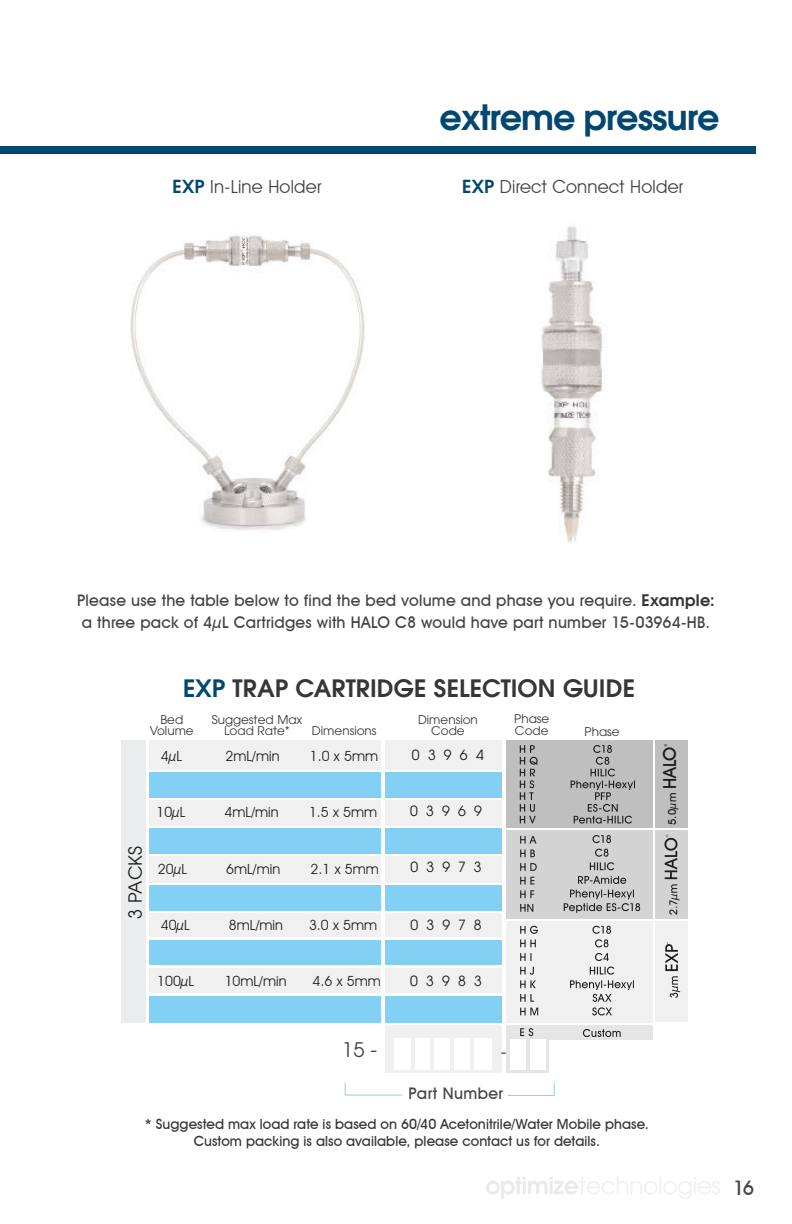
<style>
.page{position:relative;width:792px;height:1224px;background:#fff}
.page>*{position:absolute;margin:0;border:0;box-sizing:border-box;transform-origin:0 0}
.t1{font:600 35px "Avant Garde";letter-spacing:-.025em;color:#004871}
.body{font:600 24px "Avant Garde";color:#373636}
.BodyProductListing{font:20px "ITC Avant Garde Std";color:#454444}
.Body_Header{font:500 20px "Avant Garde IT Cby BT";color:#454444}
.body-2{font:18px "Avant Garde IT Cby BT";letter-spacing:.015em;color:#454444}
.BodyProductListing-2{font:18px "ITC Avant Garde Std";color:#1d1d1b}
.body-3{font:500 18px "Avant Garde IT Cby BT";color:#747373}
.Body_Header-2{font:500 16px/22px "Avant Garde IT Cby BT";letter-spacing:.015em;color:#454444}
.body-4{font:500 16px "Avant Garde IT Cby BT";letter-spacing:.025em;color:#454444}
.body-5{font:500 14px "Avant Garde IT Cby BT";letter-spacing:.005em;color:#373636}
.BodyProductListing-3{font:14px "Avant Garde IT Cby BT";color:#1d1d1b}
.body-6{font:14px "ITC Avant Garde Std";letter-spacing:.585em;color:#1d1d1b}
.BodyProductListing-4{font:12px "ITC Avant Garde Std";color:#373636}
.Title_traps_vs_guard{font:500 11px "Avant Garde IT Cby BT";color:#1d1d1b}
.Title_traps_vs_guard-2{font:500 4px "Avant Garde IT Cby BT";color:#1d1d1b}
.s1{font-family:"Avant Garde";font-weight:600;color:#004871}
.s2{font-family:"Avant Garde";font-weight:600;color:#373636}
.s3{color:#004871}
.s4{font-size:18px}
</style>
<div class="page">
<svg style="left:486px;top:1177px;width:234px;height:22px"></svg>
<div style="left:121px;top:741px;width:25px;height:282px;background:#ebecee"></div>
<div style="left:149px;top:741px;width:293px;height:281px;background:#f0f0f0"></div>
<div style="left:383px;top:741px;width:118px;height:332px;background:#f0f0f0"></div>
<div style="left:149px;top:995px;width:352px;height:28px;background:#83d0f5"></div>
<div style="left:149px;top:939px;width:352px;height:27px;background:#83d0f5"></div>
<div style="left:149px;top:884px;width:352px;height:28px;background:#83d0f5"></div>
<div style="left:149px;top:827px;width:352px;height:27px;background:#83d0f5"></div>
<div style="left:149px;top:771px;width:352px;height:28px;background:#83d0f5"></div>
<div style="left:506px;top:919px;width:181px;height:132px;background:#f0f0f0"></div>
<div style="left:506px;top:1025px;width:169px;height:48px;background:#e5e5e5"></div>
<div style="left:506px;top:830px;width:181px;height:90px;background:#d3d3d3"></div>
<svg style="left:520px;top:1028px;width:13px;height:8px"></svg>
<svg style="left:520px;top:1008px;width:18px;height:7px"></svg>
<svg style="left:520px;top:994px;width:14px;height:8px"></svg>
<svg style="left:520px;top:967px;width:16px;height:21px"></svg>
<svg style="left:520px;top:953px;width:12px;height:8px"></svg>
<svg style="left:520px;top:940px;width:16px;height:7px"></svg>
<svg style="left:520px;top:926px;width:18px;height:8px"></svg>
<svg style="left:520px;top:904px;width:13px;height:8px"></svg>
<svg style="left:520px;top:890px;width:14px;height:8px"></svg>
<svg style="left:520px;top:877px;width:14px;height:7px"></svg>
<svg style="left:520px;top:863px;width:17px;height:8px"></svg>
<svg style="left:520px;top:850px;width:15px;height:7px"></svg>
<svg style="left:520px;top:836px;width:17px;height:8px"></svg>
<svg style="left:583px;top:1029px;width:38px;height:8px"></svg>
<svg style="left:570px;top:967px;width:64px;height:48px"></svg>
<svg style="left:595px;top:953px;width:14px;height:8px"></svg>
<svg style="left:592px;top:926px;width:19px;height:21px"></svg>
<svg style="left:564px;top:890px;width:76px;height:23px"></svg>
<svg style="left:578px;top:876px;width:48px;height:8px"></svg>
<svg style="left:590px;top:849px;width:24px;height:21px"></svg>
<svg style="left:592px;top:835px;width:19px;height:8px"></svg>
<hr style="left:502px;top:919px;width:275px;height:2px;background:#fff">
<div style="left:654px;top:1022px;width:60px;height:31px;background:#fff"></div>
<div style="left:549px;top:1040px;width:127px;height:67px;background:#fff"></div>
<svg style="left:507px;top:1083px;width:48px;height:13px"></svg>
<svg style="left:344px;top:1082px;width:59px;height:14px"></svg>
<hr style="left:149px;top:770px;width:358px;height:2px;background:#fff">
<hr style="left:149px;top:798px;width:359px;height:2px;background:#fff">
<hr style="left:149px;top:883px;width:357px;height:2px;background:#fff">
<hr style="left:148px;top:938px;width:358px;height:2px;background:#fff">
<hr style="left:149px;top:826px;width:356px;height:2px;background:#fff">
<hr style="left:149px;top:854px;width:356px;height:2px;background:#fff">
<hr style="left:148px;top:911px;width:358px;height:2px;background:#fff">
<hr style="left:121px;top:1023px;width:560px;height:2px;background:#fff">
<hr style="left:148px;top:994px;width:356px;height:2px;background:#fff">
<hr style="left:382px;top:736px;width:3px;height:341px;background:#fff">
<svg style="left:664px;top:835px;width:16px;height:80px"></svg>
<svg style="left:665px;top:942px;width:15px;height:56px"></svg>
<div style="left:394px;top:1038px;width:97px;height:31px;background:#fff"></div>
<div style="left:510px;top:1040px;width:36px;height:30px;background:#fff"></div>
<hr style="left:411px;top:1032px;width:3px;height:40px;background:#f0f0f0">
<hr style="left:431px;top:1031px;width:3px;height:41px;background:#f0f0f0">
<hr style="left:451px;top:1032px;width:3px;height:40px;background:#f0f0f0">
<hr style="left:471px;top:1032px;width:3px;height:40px;background:#f0f0f0">
<hr style="left:526px;top:1038px;width:3px;height:34px;background:#e5e5e5">
<div style="left:0;top:146px;width:756px;height:7px;background:#004871"></div>
<div style="left:506px;top:741px;width:181px;height:87px;background:#bfbfbf"></div>
<svg style="left:520px;top:745px;width:18px;height:78px"></svg>
<svg style="left:571px;top:745px;width:64px;height:79px"></svg>
<hr style="left:653px;top:728px;width:2px;height:330px;background:#fff">
<img style="left:130px;top:235px;width:235px;height:296px">
<img style="left:541px;top:226px;width:62px;height:316px">
<hr style="left:148px;top:966px;width:358px;height:2px;background:#fff">
<p class="t1" style="left:439px;top:94px;width:282px">extreme pressure</p>
<p class="body-2" style="left:172px;top:176px;width:151px"><span class="s1">EXP</span> In-Line Holder</p>
<p class="body-2" style="left:462px;top:176px;width:223px"><span class="s1">EXP</span> Direct Connect Holder</p>
<p class="Body_Header-2" style="left:77px;top:589px;width:639px">Please use the table below to find the bed volume and phase you require. <span class="s2">Example: </span>a three pack of 4µL Cartridges with HALO C8 would have part number 15-03964-HB.</p>
<p class="body" style="left:183px;top:672px;width:454px"><span class="s3">EXP</span> TRAP CARTRIDGE SELECTION GUIDE</p>
<p class="BodyProductListing-4" style="left:160px;top:712px;width:24px">Bed</p>
<p class="BodyProductListing-4" style="left:150px;top:724px;width:45px">Volume</p>
<p class="BodyProductListing-4" style="left:212px;top:712px;width:92px">Suggested Max</p>
<p class="BodyProductListing-4" style="left:224px;top:724px;width:67px">Load Rate*</p>
<p class="BodyProductListing-4" style="left:312px;top:723px;width:66px">Dimensions</p>
<p class="BodyProductListing-4" style="left:418px;top:712px;width:61px">Dimension</p>
<p class="BodyProductListing-4" style="left:431px;top:724px;width:35px">Code</p>
<p class="BodyProductListing-4" style="left:514px;top:711px;width:37px">Phase</p>
<p class="BodyProductListing-4" style="left:515px;top:723px;width:35px">Code</p>
<p class="BodyProductListing-4" style="left:585px;top:724px;width:37px">Phase</p>
<p class="BodyProductListing-3" style="left:161px;top:748px;width:23px">4µL</p>
<p class="BodyProductListing-3" style="left:226px;top:748px;width:55px">2mL/min</p>
<p class="BodyProductListing-3" style="left:310px;top:748px;width:70px">1.0 x 5mm</p>
<p class="BodyProductListing-3" style="left:156px;top:804px;width:31px">10µL</p>
<p class="BodyProductListing-3" style="left:225px;top:804px;width:55px">4mL/min</p>
<p class="BodyProductListing-3" style="left:309px;top:804px;width:70px">1.5 x 5mm</p>
<p class="body-6" style="left:412px;top:746px;width:74px">03964</p>
<p class="body-6" style="left:410px;top:803px;width:73px">03969</p>
<p class="Title_traps_vs_guard-2" style="left:663px;top:747px;width:5px;rotate:-90deg">®</p>
<p class="Title_traps_vs_guard" style="left:666px;top:825px;width:80px;rotate:-90deg">5.0µm <span class="s4">HALO</span></p>
<p class="BodyProductListing-2" style="left:124px;top:919px;width:74px;rotate:-90deg">3 PACKS</p>
<p class="BodyProductListing-3" style="left:158px;top:860px;width:31px">20µL</p>
<p class="BodyProductListing-3" style="left:226px;top:860px;width:55px">6mL/min</p>
<p class="BodyProductListing-3" style="left:311px;top:860px;width:70px">2.1 x 5mm</p>
<p class="BodyProductListing-3" style="left:161px;top:916px;width:31px">40µL</p>
<p class="BodyProductListing-3" style="left:229px;top:916px;width:55px">8mL/min</p>
<p class="BodyProductListing-3" style="left:309px;top:916px;width:70px">3.0 x 5mm</p>
<p class="body-6" style="left:410px;top:859px;width:73px">03973</p>
<p class="body-6" style="left:410px;top:916px;width:73px">03978</p>
<p class="BodyProductListing-3" style="left:157px;top:972px;width:39px">100µL</p>
<p class="BodyProductListing-3" style="left:225px;top:972px;width:63px">10mL/min</p>
<p class="BodyProductListing-3" style="left:313px;top:972px;width:70px">4.6 x 5mm</p>
<p class="body-6" style="left:410px;top:972px;width:73px">03983</p>
<p class="BodyProductListing" style="left:342px;top:1037px;width:36px">15 -</p>
<p class="body-3" style="left:501px;top:1041px;width:7px">-</p>
<p class="body-4" style="left:409px;top:1083px;width:96px">Part Number</p>
<p class="body-5" style="left:145px;top:1116px;width:506px">* Suggested max load rate is based on 60/40 Acetonitrile/Water Mobile phase.</p>
<p class="body-5" style="left:194px;top:1133px;width:408px">Custom packing is also available, please contact us for details.</p>
<p class="Body_Header" style="left:733px;top:1176px;width:23px">16</p>
</div>
